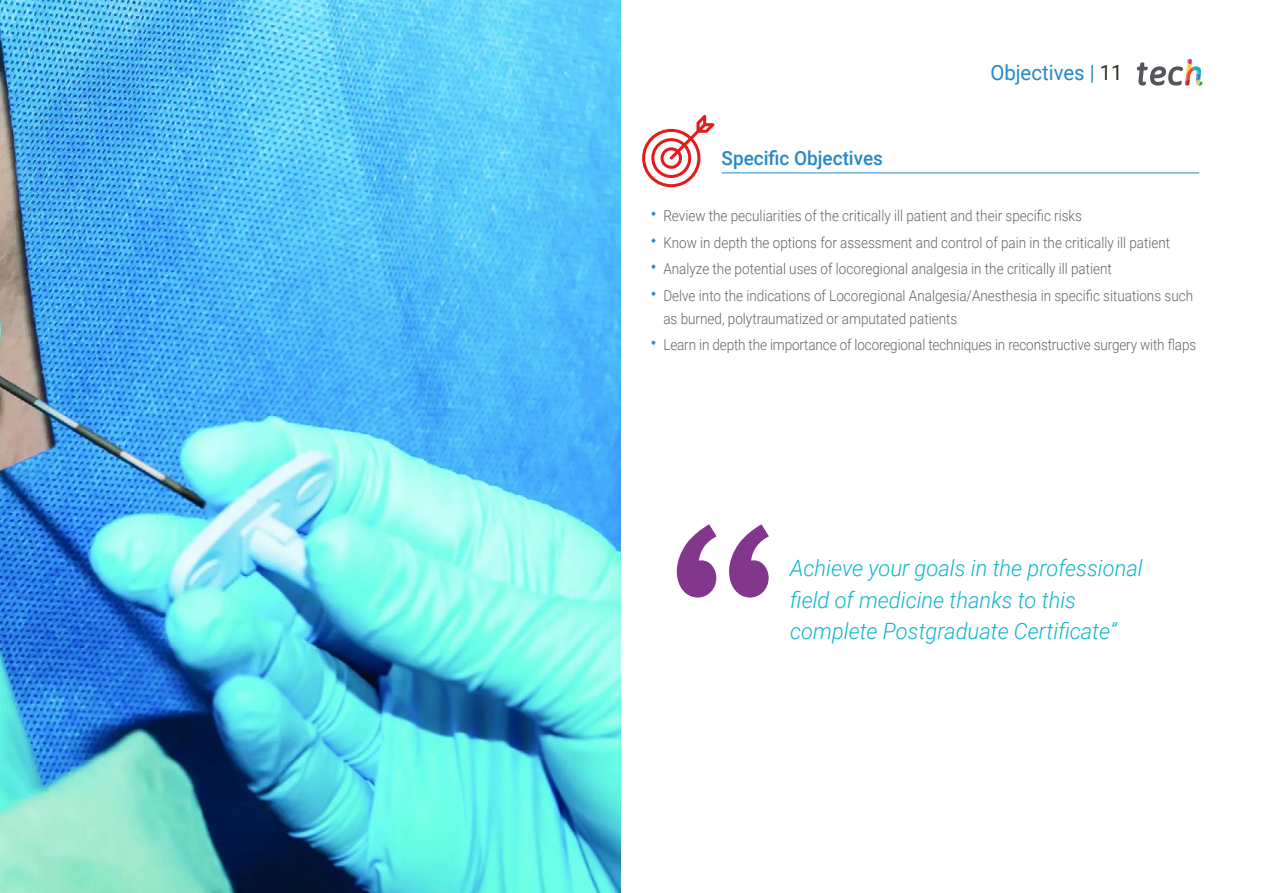
<style>
.page{position:relative;width:1263px;height:893px;background:#fff}
.page>*{position:absolute;margin:0;border:0;box-sizing:border-box;transform-origin:0 0}
.t1{font:italic 300 22.5px/31.5px "Roboto";color:#0fb6cf}
.t2{font:21px "Roboto";color:#2488c9}
.t3{font:500 19.5px "Roboto";color:#2488c9}
.t4{font:300 15px/26.7px "Roboto";color:#61646a;scale:.9 1}
.s1{color:#312e20}
</style>
<div class="page">
<hr style="left:722px;top:173px;width:477px;height:1px;background:#2488c9">
<svg style="left:642px;top:115px;width:72px;height:72px"></svg>
<img style="left:0;top:0;width:621px;height:893px">
<svg style="left:1137px;top:59px;width:65px;height:27px"></svg>
<svg style="left:677px;top:524px;width:92px;height:73px"></svg>
<h3 class="t3" style="left:722px;top:144px;width:163px">Specific Objectives</h3>
<h2 class="t2" style="left:990px;top:57px;width:134px">Objectives | <span class="s1">11</span></h2>
<p class="t4" style="left:663px;top:202px;width:590px">Review the peculiarities of the critically ill patient and their specific risks<br>Know in depth the options for assessment and control of pain in the critically ill patient Analyze the potential uses of locoregional analgesia in the critically ill patient<br>Delve into the indications of Locoregional Analgesia/Anesthesia in specific situations such</p>
<p class="t4" style="left:663px;top:304px;width:593px">as burned, polytraumatized or amputated patients<br>Learn in depth the importance of locoregional techniques in reconstructive surgery with flaps</p>
<h1 class="t1" style="left:790px;top:552px;width:354px">Achieve your goals in the professional field of medicine thanks to this complete Postgraduate Certificate”</h1>
</div>
